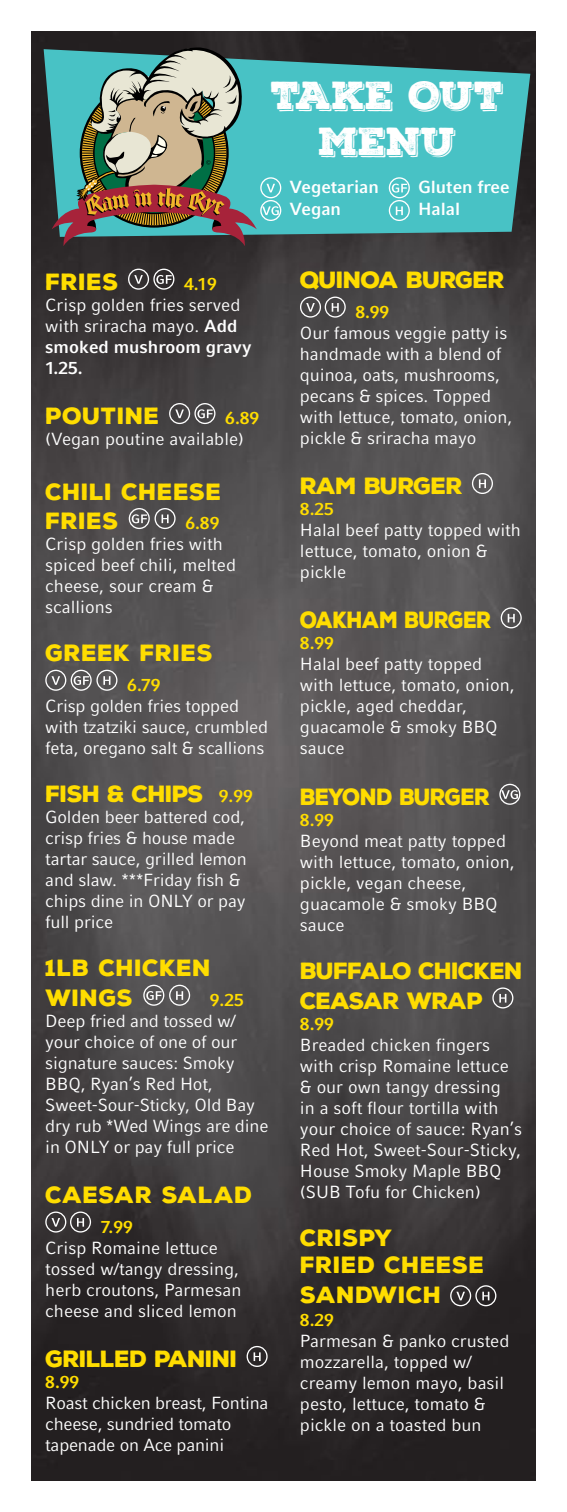
<style>
.page{position:relative;width:567px;height:1512px;background:#fff}
.page>*{position:absolute;margin:0;border:0;box-sizing:border-box;transform-origin:0 0}
.t1{font:37.98px/45.5px "Nexa Rust Slab Black Shadow 01";color:#fff;text-align:center}
.t2{font:900 22.75px/29.4px "Nexa Rust Sans";letter-spacing:.01em;color:#fd0}
.t3{font:900 22.75px/29.4px "Nexa Rust Sans";letter-spacing:-.04em;color:#fd0}
.t4{font:900 22.75px "Nexa Rust Sans";letter-spacing:-.04em;color:#fd0;scale:.88 1}
.t5{font:900 22.75px "Nexa Rust Sans";letter-spacing:-.04em;color:#fd0;scale:.92 1}
.t6{font:17.5px/21px "Compatil Fact LT";color:#fff}
.t7{font:700 17.5px "Compatil Fact LT";color:#fd0}
.t8{font:700 17.5px/22.8px "Compatil Fact LT";color:#fff}
.s1{font-weight:700}
.s2{font-family:"Compatil Fact LT";font-weight:700;font-size:17.5px}
</style>
<div class="page">
<img style="left:32px;top:32px;width:504px;height:1448px">
<div style="left:153px;top:269px;width:21px;height:21px;border:1px solid #fff;border-radius:50%"></div>
<svg style="left:156px;top:275px;width:16px;height:9px"></svg>
<div style="left:128px;top:269px;width:21px;height:21px;border:1px solid #fff;border-radius:50%"></div>
<svg style="left:134px;top:275px;width:9px;height:9px"></svg>
<div style="left:194px;top:403px;width:22px;height:21px;border:1px solid #fff;border-radius:50%"></div>
<svg style="left:197px;top:409px;width:16px;height:9px"></svg>
<div style="left:169px;top:403px;width:21px;height:21px;border:1px solid #fff;border-radius:50%"></div>
<svg style="left:175px;top:409px;width:9px;height:9px"></svg>
<div style="left:129px;top:508px;width:21px;height:21px;border:1px solid #fff;border-radius:50%"></div>
<svg style="left:132px;top:514px;width:15px;height:9px"></svg>
<div style="left:155px;top:508px;width:21px;height:21px;border:1px solid #fff;border-radius:50%"></div>
<svg style="left:162px;top:514px;width:7px;height:9px"></svg>
<div style="left:71px;top:670px;width:21px;height:21px;border:1px solid #fff;border-radius:50%"></div>
<svg style="left:74px;top:676px;width:15px;height:9px"></svg>
<div style="left:96px;top:670px;width:21px;height:21px;border:1px solid #fff;border-radius:50%"></div>
<svg style="left:103px;top:676px;width:8px;height:9px"></svg>
<div style="left:45px;top:670px;width:21px;height:21px;border:1px solid #fff;border-radius:50%"></div>
<svg style="left:52px;top:676px;width:8px;height:9px"></svg>
<div style="left:143px;top:985px;width:21px;height:21px;border:1px solid #fff;border-radius:50%"></div>
<svg style="left:146px;top:991px;width:16px;height:9px"></svg>
<div style="left:169px;top:985px;width:21px;height:21px;border:1px solid #fff;border-radius:50%"></div>
<svg style="left:176px;top:991px;width:7px;height:9px"></svg>
<div style="left:70px;top:1212px;width:21px;height:21px;border:1px solid #fff;border-radius:50%"></div>
<svg style="left:77px;top:1218px;width:7px;height:9px"></svg>
<div style="left:45px;top:1212px;width:21px;height:21px;border:1px solid #fff;border-radius:50%"></div>
<svg style="left:52px;top:1218px;width:8px;height:9px"></svg>
<div style="left:247px;top:1346px;width:21px;height:21px;border:1px solid #fff;border-radius:50%"></div>
<svg style="left:254px;top:1352px;width:7px;height:9px"></svg>
<div style="left:325px;top:297px;width:21px;height:21px;border:1px solid #fff;border-radius:50%"></div>
<svg style="left:332px;top:303px;width:7px;height:9px"></svg>
<div style="left:300px;top:297px;width:21px;height:21px;border:1px solid #fff;border-radius:50%"></div>
<svg style="left:306px;top:303px;width:9px;height:9px"></svg>
<div style="left:472px;top:473px;width:21px;height:21px;border:1px solid #fff;border-radius:50%"></div>
<svg style="left:479px;top:479px;width:7px;height:9px"></svg>
<div style="left:501px;top:607px;width:21px;height:21px;border:1px solid #fff;border-radius:50%"></div>
<svg style="left:508px;top:614px;width:7px;height:8px"></svg>
<div style="left:499px;top:784px;width:21px;height:21px;border:1px solid #fff;border-radius:50%"></div>
<svg style="left:501px;top:790px;width:17px;height:9px"></svg>
<div style="left:492px;top:987px;width:21px;height:22px;border:1px solid #fff;border-radius:50%"></div>
<svg style="left:499px;top:994px;width:7px;height:9px"></svg>
<div style="left:475px;top:1285px;width:21px;height:21px;border:1px solid #fff;border-radius:50%"></div>
<svg style="left:482px;top:1292px;width:7px;height:8px"></svg>
<div style="left:450px;top:1285px;width:21px;height:21px;border:1px solid #fff;border-radius:50%"></div>
<svg style="left:456px;top:1292px;width:9px;height:8px"></svg>
<svg style="left:44px;top:49px;width:486px;height:188px;background:#42a7a9"></svg>
<div style="left:389px;top:177px;width:21px;height:21px;border:1px solid #fff;border-radius:50%"></div>
<svg style="left:392px;top:184px;width:15px;height:9px"></svg>
<div style="left:389px;top:200px;width:21px;height:21px;border:1px solid #fff;border-radius:50%"></div>
<svg style="left:396px;top:206px;width:7px;height:9px"></svg>
<div style="left:260px;top:200px;width:21px;height:21px;border:1px solid #fff;border-radius:50%"></div>
<div style="left:260px;top:177px;width:21px;height:21px;border:1px solid #fff;border-radius:50%"></div>
<svg style="left:52px;top:47px;width:227px;height:199px;background:#759387"></svg>
<h1 class="t1" style="left:271px;top:74px;width:234px">TAKE OUT<br>MENU</h1>
<p class="t8" style="left:418px;top:175px;width:93px">Gluten free<br>Halal</p>
<p class="t8" style="left:290px;top:175px;width:91px">Vegetarian<br>Vegan</p>
<h2 class="t3" style="left:45px;top:267px;width:75px">FRIES</h2>
<p class="t7" style="left:184px;top:273px;width:34px">4.19</p>
<p class="t6" style="left:45px;top:294px;width:208px">Crisp golden fries served with sriracha mayo. <span class="s1">Add smoked mushroom gravy<br>1.25.</span></p>
<h2 class="t2" style="left:45px;top:401px;width:116px">POUTINE</h2>
<p class="t7" style="left:225px;top:408px;width:36px">6.89</p>
<p class="t6" style="left:45px;top:428px;width:200px">(Vegan poutine available)</p>
<h2 class="t2" style="left:45px;top:477px;width:178px">CHILI CHEESE<br>FRIES</h2>
<p class="t7" style="left:185px;top:513px;width:36px">6.89</p>
<p class="t6" style="left:45px;top:533px;width:192px">Crisp golden fries with spiced beef chili, melted cheese, sour cream &amp; scallions</p>
<h2 class="t2" style="left:45px;top:639px;width:169px">GREEK FRIES</h2>
<p class="t7" style="left:127px;top:674px;width:35px">6.79</p>
<p class="t6" style="left:45px;top:695px;width:224px">Crisp golden fries topped with tzatziki sauce, crumbled feta, oregano salt &amp; scallions</p>
<h2 class="t3" style="left:45px;top:779px;width:209px">FISH &amp; CHIPS <span class="s2">9.99</span></h2>
<p class="t6" style="left:45px;top:806px;width:203px">Golden beer battered cod, crisp fries &amp; house made tartar sauce, grilled lemon and slaw. ***Friday fish &amp; chips dine in ONLY or pay full price</p>
<h2 class="t2" style="left:45px;top:954px;width:168px">1LB CHICKEN<br>WINGS</h2>
<p class="t7" style="left:210px;top:989px;width:36px">9.25</p>
<p class="t6" style="left:45px;top:1010px;width:225px">Deep fried and tossed w/ your choice of one of our signature sauces: Smoky<br>BBQ, Ryan’s Red Hot,<br>Sweet-Sour-Sticky, Old Bay dry rub *Wed Wings are dine in ONLY or pay full price</p>
<h2 class="t2" style="left:45px;top:1181px;width:209px">CAESAR SALAD</h2>
<p class="t7" style="left:101px;top:1216px;width:33px">7.99</p>
<p class="t6" style="left:45px;top:1237px;width:198px">Crisp Romaine lettuce tossed w/tangy dressing, herb croutons, Parmesan cheese and sliced lemon</p>
<h2 class="t3" style="left:45px;top:1344px;width:194px">GRILLED PANINI</h2>
<p class="t7" style="left:45px;top:1372px;width:36px">8.99</p>
<p class="t6" style="left:45px;top:1392px;width:225px">Roast chicken breast, Fontina cheese, sundried tomato tapenade on Ace panini</p>
<h2 class="t3" style="left:300px;top:266px;width:207px">QUINOA BURGER</h2>
<p class="t7" style="left:356px;top:301px;width:35px">8.99</p>
<p class="t6" style="left:300px;top:322px;width:214px">Our famous veggie patty is handmade with a blend of quinoa, oats, mushrooms, pecans &amp; spices. Topped with lettuce, tomato, onion, pickle &amp; sriracha mayo</p>
<h2 class="t3" style="left:300px;top:471px;width:165px">RAM BURGER</h2>
<p class="t7" style="left:300px;top:499px;width:36px">8.25</p>
<p class="t6" style="left:300px;top:519px;width:222px">Halal beef patty topped with lettuce, tomato, onion &amp; pickle</p>
<h2 class="t4" style="left:300px;top:605px;width:219px">OAKHAM BURGER</h2>
<p class="t7" style="left:300px;top:633px;width:36px">8.99</p>
<p class="t6" style="left:300px;top:654px;width:216px">Halal beef patty topped with lettuce, tomato, onion, pickle, aged cheddar, guacamole &amp; smoky BBQ sauce</p>
<h2 class="t5" style="left:300px;top:781px;width:208px">BEYOND BURGER</h2>
<p class="t7" style="left:300px;top:809px;width:36px">8.99</p>
<p class="t6" style="left:300px;top:830px;width:216px">Beyond meat patty topped with lettuce, tomato, onion, pickle, vegan cheese, guacamole &amp; smoky BBQ sauce</p>
<h2 class="t3" style="left:300px;top:956px;width:224px">BUFFALO CHICKEN<br>CEASAR WRAP</h2>
<p class="t7" style="left:300px;top:1013px;width:36px">8.99</p>
<p class="t6" style="left:300px;top:1034px;width:224px">Breaded chicken fingers with crisp Romaine lettuce &amp; our own tangy dressing<br>in a soft flour tortilla with your choice of sauce: Ryan’s<br>Red Hot, Sweet-Sour-Sticky,<br>House Smoky Maple BBQ (SUB Tofu for Chicken)</p>
<h2 class="t2" style="left:300px;top:1224px;width:186px;line-height:27.3px">CRISPY<br>FRIED CHEESE</h2>
<h2 class="t2" style="left:300px;top:1280px;width:143px">SANDWICH</h2>
<p class="t7" style="left:300px;top:1309px;width:36px">8.29</p>
<p class="t6" style="left:300px;top:1330px;width:211px">Parmesan &amp; panko crusted mozzarella, topped w/ creamy lemon mayo, basil pesto, lettuce, tomato &amp; pickle on a toasted bun</p>
</div>
